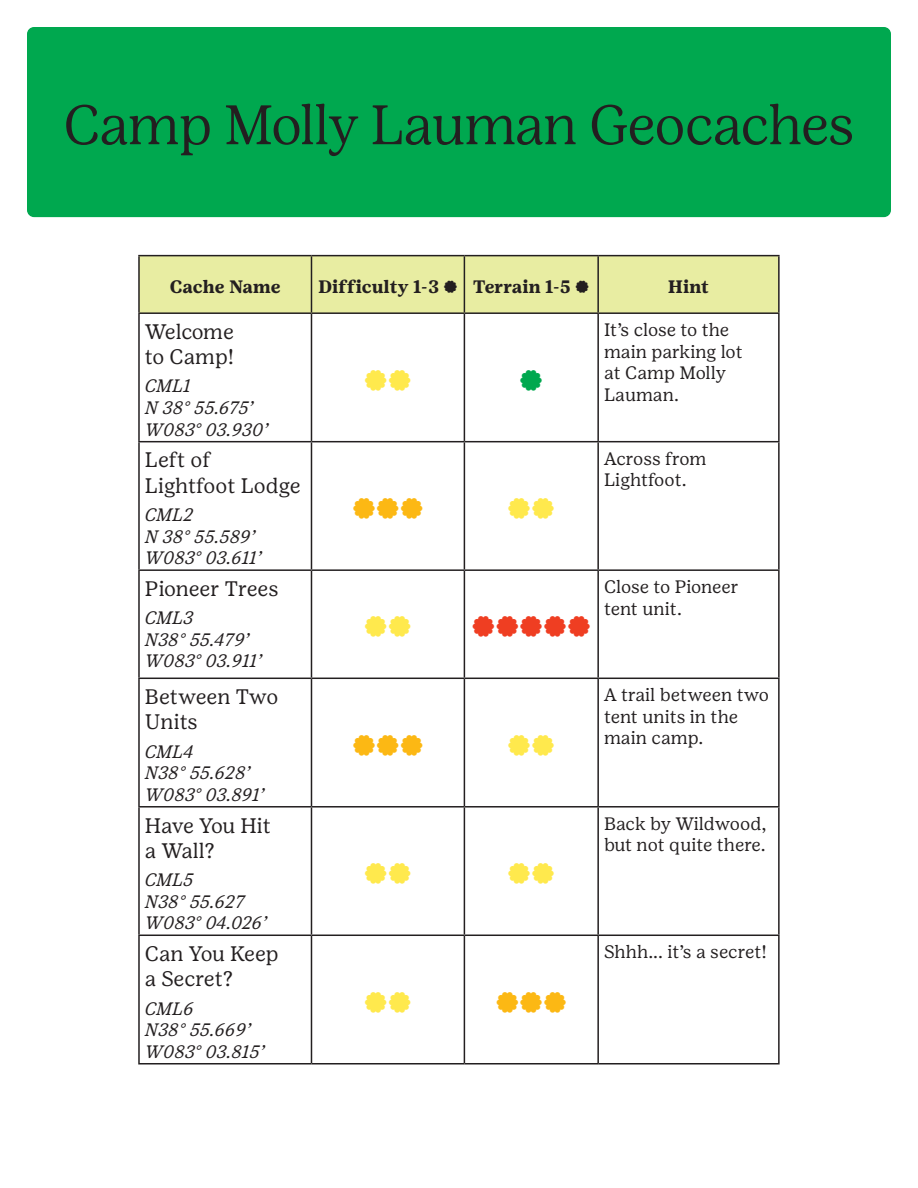
<style>
.page{position:relative;width:918px;height:1188px;background:#fff}
.page>*{position:absolute;margin:0;border:0;box-sizing:border-box;transform-origin:0 0}
.t1{font:300 55.5px "Girl Scout Display";color:#231f20}
.t2{font:33px "Girl Scout Shapes";color:#ffe94d}
.t3{font:33px "Girl Scout Shapes";color:#fcb814}
.t4{font:33px "Girl Scout Shapes";color:#ef3e22}
.t5{font:33px "Girl Scout Shapes";color:#00a84f}
.t6{font:21px/25.2px "Girl Scout Text";color:#231f20}
.t7{font:21px/25.2px "Girl Scout Text";letter-spacing:-.02em;color:#231f20}
.t8{font:18px/21.6px "Girl Scout Text";color:#231f20}
.t9{font:italic 18px/21.6px "Girl Scout Text";color:#231f20}
.t10{font:700 18px "Girl Scout Text";color:#231f20}
.s1{font-family:"Girl Scout Shapes";font-weight:400;font-size:19.5px}
</style>
<div class="page">
<div style="left:27px;top:27px;width:864px;height:190px;background:#00a84f;border-radius:7px"></div>
<div style="left:140px;top:256px;width:638px;height:56px;background:#e8eda2"></div>
<hr style="left:138px;top:255px;width:173px;height:1px;background:#231f20">
<hr style="left:138px;top:256px;width:2px;height:56px;background:#231f20">
<hr style="left:311px;top:255px;width:153px;height:1px;background:#231f20">
<hr style="left:311px;top:256px;width:1px;height:56px;background:#231f20">
<hr style="left:464px;top:255px;width:134px;height:1px;background:#231f20">
<hr style="left:464px;top:256px;width:1px;height:56px;background:#231f20">
<hr style="left:598px;top:255px;width:182px;height:1px;background:#231f20">
<hr style="left:597px;top:256px;width:2px;height:56px;background:#231f20">
<hr style="left:778px;top:256px;width:2px;height:56px;background:#231f20">
<hr style="left:138px;top:312px;width:173px;height:2px;background:#231f20">
<hr style="left:138px;top:314px;width:2px;height:127px;background:#231f20">
<hr style="left:311px;top:312px;width:153px;height:2px;background:#231f20">
<hr style="left:311px;top:314px;width:1px;height:127px;background:#231f20">
<hr style="left:464px;top:312px;width:134px;height:2px;background:#231f20">
<hr style="left:464px;top:314px;width:1px;height:127px;background:#231f20">
<hr style="left:598px;top:312px;width:182px;height:2px;background:#231f20">
<hr style="left:597px;top:314px;width:2px;height:127px;background:#231f20">
<hr style="left:778px;top:314px;width:2px;height:127px;background:#231f20">
<hr style="left:138px;top:441px;width:173px;height:1px;background:#231f20">
<hr style="left:138px;top:442px;width:2px;height:127px;background:#231f20">
<hr style="left:311px;top:441px;width:153px;height:1px;background:#231f20">
<hr style="left:311px;top:442px;width:1px;height:127px;background:#231f20">
<hr style="left:464px;top:441px;width:134px;height:1px;background:#231f20">
<hr style="left:464px;top:442px;width:1px;height:127px;background:#231f20">
<hr style="left:598px;top:441px;width:182px;height:1px;background:#231f20">
<hr style="left:597px;top:442px;width:2px;height:127px;background:#231f20">
<hr style="left:778px;top:442px;width:2px;height:127px;background:#231f20">
<hr style="left:138px;top:569px;width:173px;height:2px;background:#231f20">
<hr style="left:138px;top:571px;width:2px;height:107px;background:#231f20">
<hr style="left:311px;top:569px;width:153px;height:2px;background:#231f20">
<hr style="left:311px;top:571px;width:1px;height:107px;background:#231f20">
<hr style="left:464px;top:569px;width:134px;height:2px;background:#231f20">
<hr style="left:464px;top:571px;width:1px;height:107px;background:#231f20">
<hr style="left:598px;top:569px;width:182px;height:2px;background:#231f20">
<hr style="left:597px;top:571px;width:2px;height:107px;background:#231f20">
<hr style="left:778px;top:571px;width:2px;height:107px;background:#231f20">
<hr style="left:138px;top:678px;width:173px;height:1px;background:#231f20">
<hr style="left:138px;top:679px;width:2px;height:127px;background:#231f20">
<hr style="left:311px;top:678px;width:153px;height:1px;background:#231f20">
<hr style="left:311px;top:679px;width:1px;height:127px;background:#231f20">
<hr style="left:464px;top:678px;width:134px;height:1px;background:#231f20">
<hr style="left:464px;top:679px;width:1px;height:127px;background:#231f20">
<hr style="left:598px;top:678px;width:182px;height:1px;background:#231f20">
<hr style="left:597px;top:679px;width:2px;height:127px;background:#231f20">
<hr style="left:778px;top:679px;width:2px;height:127px;background:#231f20">
<hr style="left:138px;top:806px;width:173px;height:2px;background:#231f20">
<hr style="left:138px;top:808px;width:2px;height:127px;background:#231f20">
<hr style="left:311px;top:806px;width:153px;height:2px;background:#231f20">
<hr style="left:311px;top:808px;width:1px;height:127px;background:#231f20">
<hr style="left:464px;top:806px;width:134px;height:2px;background:#231f20">
<hr style="left:464px;top:808px;width:1px;height:127px;background:#231f20">
<hr style="left:598px;top:806px;width:182px;height:2px;background:#231f20">
<hr style="left:597px;top:808px;width:2px;height:127px;background:#231f20">
<hr style="left:778px;top:808px;width:2px;height:127px;background:#231f20">
<hr style="left:138px;top:935px;width:173px;height:1px;background:#231f20">
<hr style="left:138px;top:936px;width:2px;height:127px;background:#231f20">
<hr style="left:311px;top:935px;width:153px;height:1px;background:#231f20">
<hr style="left:311px;top:936px;width:1px;height:127px;background:#231f20">
<hr style="left:464px;top:935px;width:134px;height:1px;background:#231f20">
<hr style="left:464px;top:936px;width:1px;height:127px;background:#231f20">
<hr style="left:598px;top:935px;width:182px;height:1px;background:#231f20">
<hr style="left:597px;top:936px;width:2px;height:127px;background:#231f20">
<hr style="left:778px;top:936px;width:2px;height:127px;background:#231f20">
<hr style="left:138px;top:1063px;width:173px;height:2px;background:#231f20">
<hr style="left:311px;top:1063px;width:153px;height:2px;background:#231f20">
<hr style="left:464px;top:1063px;width:134px;height:2px;background:#231f20">
<hr style="left:598px;top:1063px;width:182px;height:2px;background:#231f20">
<p class="t1" style="left:64px;top:94px;width:791px">Camp Molly Lauman Geocaches</p>
<p class="t10" style="left:170px;top:276px;width:112px">Cache Name</p>
<p class="t10" style="left:318px;top:276px;width:141px">Difficulty 1-3 <span class="s1">E</span></p>
<p class="t10" style="left:473px;top:276px;width:118px">Terrain 1-5 <span class="s1">E</span></p>
<p class="t10" style="left:668px;top:276px;width:43px">Hint</p>
<p class="t6" style="left:145px;top:319px;width:91px">Welcome to Camp!</p>
<p class="t9" style="left:145px;top:375px;width:47px">CML1</p>
<p class="t9" style="left:145px;top:397px;width:125px">N 38° 55.675’<br>W083° 03.930’</p>
<p class="t8" style="left:604px;top:319px;width:140px">It’s close to the main parking lot at Camp Molly<br>Lauman.</p>
<p class="t2" style="left:364px;top:360px;width:49px">EE</p>
<p class="t5" style="left:519px;top:360px;width:25px">E</p>
<p class="t6" style="left:145px;top:448px;width:157px">Left of<br>Lightfoot Lodge</p>
<p class="t9" style="left:145px;top:504px;width:50px">CML2</p>
<p class="t9" style="left:145px;top:526px;width:118px">N 38° 55.589’<br>W083° 03.611’</p>
<p class="t6" style="left:145px;top:576px;width:135px">Pioneer Trees</p>
<p class="t9" style="left:145px;top:607px;width:50px">CML3</p>
<p class="t9" style="left:145px;top:629px;width:118px">N38° 55.479’<br>W083° 03.911’</p>
<p class="t6" style="left:145px;top:684px;width:135px">Between Two<br>Units</p>
<p class="t9" style="left:145px;top:741px;width:50px">CML4</p>
<p class="t9" style="left:145px;top:762px;width:121px">N38° 55.628’<br>W083° 03.891’</p>
<p class="t7" style="left:145px;top:813px;width:128px">Have You Hit a Wall?</p>
<p class="t9" style="left:145px;top:869px;width:50px">CML5</p>
<p class="t9" style="left:145px;top:891px;width:123px">N38° 55.627<br>W083° 04.026’</p>
<p class="t6" style="left:145px;top:941px;width:135px">Can You Keep a Secret?</p>
<p class="t9" style="left:145px;top:998px;width:50px">CML6</p>
<p class="t9" style="left:145px;top:1019px;width:121px">N38° 55.669’<br>W083° 03.815’</p>
<p class="t3" style="left:352px;top:488px;width:73px">EEE</p>
<p class="t2" style="left:507px;top:488px;width:49px">EE</p>
<p class="t8" style="left:604px;top:448px;width:104px">Across from<br>Lightfoot.</p>
<p class="t2" style="left:364px;top:607px;width:49px">EE</p>
<p class="t4" style="left:471px;top:607px;width:121px">EEEEE</p>
<p class="t8" style="left:604px;top:576px;width:136px">Close to Pioneer tent unit.</p>
<p class="t3" style="left:352px;top:725px;width:73px">EEE</p>
<p class="t2" style="left:507px;top:725px;width:49px">EE</p>
<p class="t8" style="left:604px;top:684px;width:166px">A trail between two tent units in the main camp.</p>
<p class="t2" style="left:364px;top:854px;width:49px">EE</p>
<p class="t2" style="left:507px;top:854px;width:49px">EE</p>
<p class="t8" style="left:604px;top:813px;width:164px">Back by Wildwood, but not quite there.</p>
<p class="t2" style="left:364px;top:982px;width:49px">EE</p>
<p class="t3" style="left:495px;top:982px;width:73px">EEE</p>
<p class="t8" style="left:604px;top:941px;width:164px">Shhh... it’s a secret!</p>
</div>
